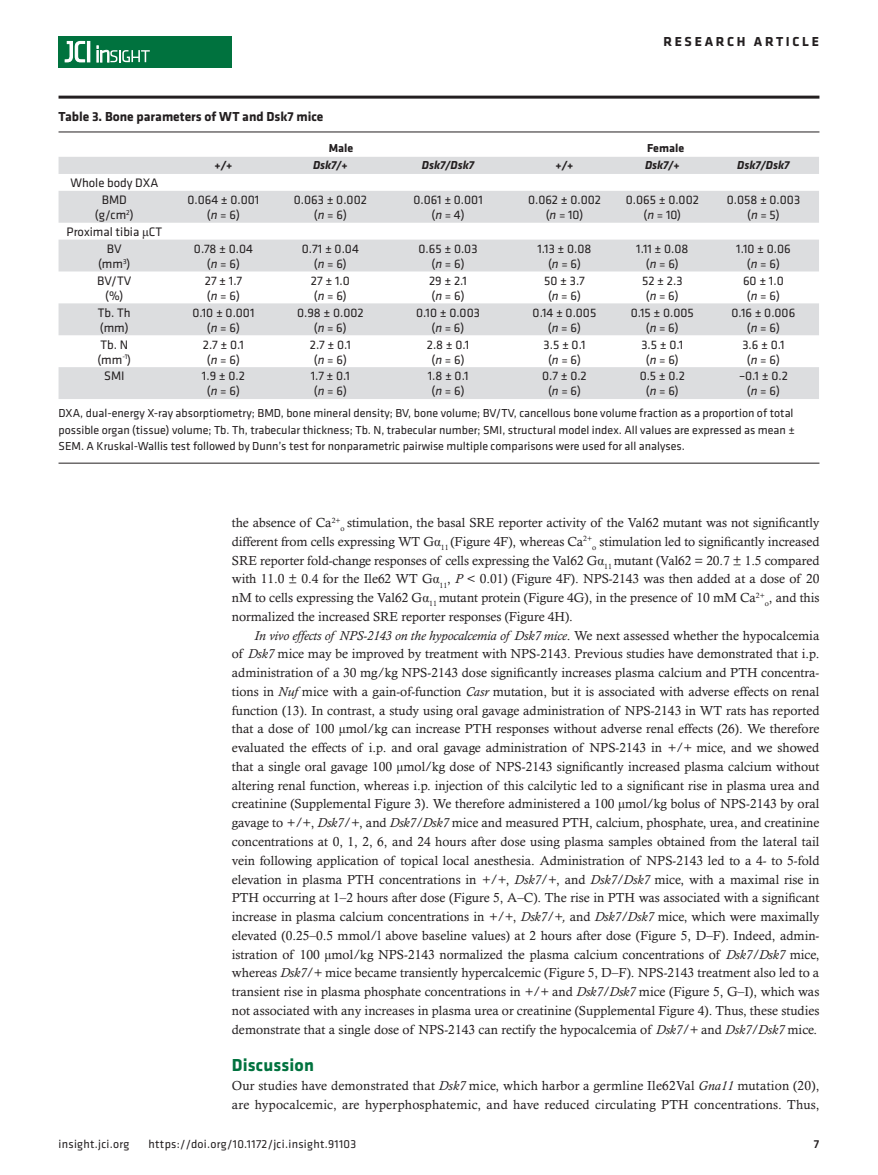
<style>
.page{position:relative;width:878px;height:1175px;background:#fff}
.page>*{position:absolute;margin:0;border:0;box-sizing:border-box;transform-origin:0 0}
.t1{font:700 18px "Klavika";letter-spacing:.01em;color:#00723e}
.t2{font:700 13.5px "Klavika Basic";color:#231f20}
.t3{font:700 13.5px "Klavika Basic";letter-spacing:.2em;color:#231f20}
.t4{font:13.2px/18.8px "Calisto MT Std";letter-spacing:.015em;color:#231f20;text-align:justify}
.t5{font:12.75px/15px "Klavika";color:#231f20;text-align:center}
.t6{font:12px/16.5px "Klavika Basic";color:#231f20}
.t7{font:12px "Klavika Basic";letter-spacing:.025em;color:#231f20}
.t8{font:italic 700 12px "Klavika";color:#231f20}
.t9{font:700 12px "Klavika";color:#231f20}
.t10{font:500 12px "Klavika Basic";color:#231f20}
.s1{font-family:"Times New Roman"}
.s2{font-style:italic}
</style>
<div class="page">
<div style="left:59px;top:36px;width:173px;height:31px;background:#00723e"></div>
<hr style="left:87px;top:41px;width:3px;height:21px;background:#fff">
<svg style="left:64px;top:41px;width:21px;height:22px"></svg>
<svg style="left:97px;top:46px;width:53px;height:16px"></svg>
<hr style="left:59px;top:96px;width:760px;height:3px;background:#231f20">
<hr style="left:59px;top:132px;width:760px;height:1px;background:#231f20">
<hr style="left:59px;top:463px;width:760px;height:1px;background:#231f20">
<svg style="left:59px;top:157px;width:760px;height:242px;fill:#dcdddf"></svg>
<p class="t2" style="left:59px;top:107px;width:266px">Table 3. Bone parameters of WT and Dsk7 mice</p>
<p class="t3" style="left:663px;top:32px;width:157px">RESEARCH ARTICLE</p>
<p class="t9" style="left:329px;top:139px;width:26px">Male</p>
<p class="t9" style="left:647px;top:139px;width:39px">Female</p>
<p class="t5" style="left:70px;top:174px;width:89px;line-height:17px">Whole body DXA<br>BMD</p>
<p class="t5" style="left:95px;top:207px;width:40px">(g/cm<sup>2</sup>)</p>
<p class="t5" style="left:67px;top:223px;width:97px;line-height:17px">Proximal tibia <span class="s1">μ</span>CT<br>BV</p>
<p class="t5" style="left:98px;top:256px;width:34px">(mm<sup>3</sup>)</p>
<p class="t8" style="left:214px;top:157px;width:19px">+/+</p>
<p class="t8" style="left:313px;top:157px;width:36px">Dsk7/+</p>
<p class="t8" style="left:422px;top:157px;width:54px">Dsk7/Dsk7</p>
<p class="t8" style="left:555px;top:157px;width:19px">+/+</p>
<p class="t8" style="left:645px;top:157px;width:36px">Dsk7/+</p>
<p class="t8" style="left:737px;top:157px;width:54px">Dsk7/Dsk7</p>
<p class="t5" style="left:187px;top:192px;width:73px">0.064 ± 0.001 (<span class="s2">n</span> = 6)</p>
<p class="t5" style="left:294px;top:192px;width:74px">0.063 ± 0.002 (<span class="s2">n</span> = 6)</p>
<p class="t5" style="left:413px;top:192px;width:71px">0.061 ± 0.001 (<span class="s2">n</span> = 4)</p>
<p class="t5" style="left:528px;top:192px;width:74px">0.062 ± 0.002 (<span class="s2">n</span> = 10)</p>
<p class="t5" style="left:626px;top:192px;width:74px">0.065 ± 0.002 (<span class="s2">n</span> = 10)</p>
<p class="t5" style="left:726px;top:192px;width:75px">0.058 ± 0.003 (<span class="s2">n</span> = 5)</p>
<p class="t5" style="left:194px;top:241px;width:60px">0.78 ± 0.04 (<span class="s2">n</span> = 6)</p>
<p class="t5" style="left:302px;top:241px;width:58px">0.71 ± 0.04 (<span class="s2">n</span> = 6)</p>
<p class="t5" style="left:418px;top:241px;width:60px">0.65 ± 0.03 (<span class="s2">n</span> = 6)</p>
<p class="t5" style="left:537px;top:241px;width:56px">1.13 ± 0.08 (<span class="s2">n</span> = 6)</p>
<p class="t5" style="left:636px;top:241px;width:54px">1.11 ± 0.08 (<span class="s2">n</span> = 6)</p>
<p class="t5" style="left:736px;top:241px;width:56px">1.10 ± 0.06 (<span class="s2">n</span> = 6)</p>
<p class="t5" style="left:97px;top:272px;width:36px">BV/TV (%)</p>
<p class="t5" style="left:205px;top:272px;width:39px;text-align:left">27 ± 1.7 (<span class="s2">n</span> = 6)</p>
<p class="t5" style="left:311px;top:272px;width:40px;text-align:left">27 ± 1.0 (<span class="s2">n</span> = 6)</p>
<p class="t5" style="left:429px;top:272px;width:40px;text-align:left">29 ± 2.1 (<span class="s2">n</span> = 6)</p>
<p class="t5" style="left:544px;top:272px;width:42px">50 ± 3.7 (<span class="s2">n</span> = 6)</p>
<p class="t5" style="left:642px;top:272px;width:42px;text-align:left">52 ± 2.3 (<span class="s2">n</span> = 6)</p>
<p class="t5" style="left:743px;top:272px;width:42px;text-align:left">60 ± 1.0 (<span class="s2">n</span> = 6)</p>
<p class="t5" style="left:98px;top:304px;width:34px;text-align:left">Tb. Th (mm)</p>
<p class="t5" style="left:192px;top:304px;width:64px">0.10 ± 0.001 (<span class="s2">n</span> = 6)</p>
<p class="t5" style="left:297px;top:304px;width:68px">0.98 ± 0.002 (<span class="s2">n</span> = 6)</p>
<p class="t5" style="left:416px;top:304px;width:65px">0.10 ± 0.003 (<span class="s2">n</span> = 6)</p>
<p class="t5" style="left:532px;top:304px;width:65px">0.14 ± 0.005 (<span class="s2">n</span> = 6)</p>
<p class="t5" style="left:630px;top:304px;width:65px">0.15 ± 0.005 (<span class="s2">n</span> = 6)</p>
<p class="t5" style="left:731px;top:304px;width:65px">0.16 ± 0.006 (<span class="s2">n</span> = 6)</p>
<p class="t5" style="left:97px;top:336px;width:35px;text-align:left">Tb. N (mm<sup>-1</sup>)</p>
<p class="t5" style="left:203px;top:336px;width:43px">2.7 ± 0.1 (<span class="s2">n</span> = 6)</p>
<p class="t5" style="left:310px;top:336px;width:43px">2.7 ± 0.1 (<span class="s2">n</span> = 6)</p>
<p class="t5" style="left:427px;top:336px;width:44px">2.8 ± 0.1 (<span class="s2">n</span> = 6)</p>
<p class="t5" style="left:543px;top:336px;width:43px">3.5 ± 0.1 (<span class="s2">n</span> = 6)</p>
<p class="t5" style="left:641px;top:336px;width:43px">3.5 ± 0.1 (<span class="s2">n</span> = 6)</p>
<p class="t5" style="left:742px;top:336px;width:44px">3.6 ± 0.1 (<span class="s2">n</span> = 6)</p>
<p class="t5" style="left:104px;top:368px;width:22px">SMI</p>
<p class="t5" style="left:202px;top:368px;width:45px">1.9 ± 0.2 (<span class="s2">n</span> = 6)</p>
<p class="t5" style="left:311px;top:368px;width:41px;text-align:left">1.7 ± 0.1 (<span class="s2">n</span> = 6)</p>
<p class="t5" style="left:427px;top:368px;width:42px">1.8 ± 0.1 (<span class="s2">n</span> = 6)</p>
<p class="t5" style="left:542px;top:368px;width:46px">0.7 ± 0.2 (<span class="s2">n</span> = 6)</p>
<p class="t5" style="left:639px;top:368px;width:47px">0.5 ± 0.2 (<span class="s2">n</span> = 6)</p>
<p class="t5" style="left:739px;top:368px;width:50px">–0.1 ± 0.2 (<span class="s2">n</span> = 6)</p>
<p class="t6" style="left:59px;top:404px;width:738px">DXA, dual-energy X-ray absorptiometry; BMD, bone mineral density; BV, bone volume; BV/TV, cancellous bone volume fraction as a proportion of total possible organ (tissue) volume; Tb. Th, trabecular thickness; Tb. N, trabecular number; SMI, structural model index. All values are expressed as mean ±<br>SEM. A Kruskal-Wallis test followed by Dunn’s test for nonparametric pairwise multiple comparisons were used for all analyses.</p>
<p class="t4" style="left:232px;top:513px;width:589px">the absence of Ca<sup>2+</sup><sub>o</sub> stimulation, the basal SRE reporter activity of the Val62 mutant was not significantly different from cells expressing WT G<span class="s1">α</span><sub>11</sub> (Figure 4F), whereas Ca<sup>2+</sup><sub>o</sub> stimulation led to significantly increased SRE reporter fold-change responses of cells expressing the Val62 G<span class="s1">α</span><sub>11</sub> mutant (Val62 = 20.7 ± 1.5 compared with 11.0 ± 0.4 for the Ile62 WT G<span class="s1">α</span><sub>11</sub>, <span class="s2">P</span> &lt; 0.01) (Figure 4F). NPS-2143 was then added at a dose of 20 nM to cells expressing the Val62 G<span class="s1">α</span><sub>11</sub> mutant protein (Figure 4G), in the presence of 10 mM Ca<sup>2+</sup><sub>o</sub>, and this normalized the increased SRE reporter responses (Figure 4H).</p>
<p class="t4" style="left:232px;top:625px;width:589px;text-indent:23px"><span class="s2">In vivo effects of NPS-2143 on the hypocalcemia of Dsk7 mice</span>. We next assessed whether the hypocalcemia of <span class="s2">Dsk7</span> mice may be improved by treatment with NPS-2143. Previous studies have demonstrated that i.p. administration of a 30 mg/kg NPS-2143 dose significantly increases plasma calcium and PTH concentra&shy;tions in <span class="s2">Nuf</span> mice with a gain-of-function <span class="s2">Casr</span> mutation, but it is associated with adverse effects on renal function (13). In contrast, a study using oral gavage administration of NPS-2143 in WT rats has reported that a dose of 100 <span class="s1">μ</span>mol/kg can increase PTH responses without adverse renal effects (26). We therefore evaluated the effects of i.p. and oral gavage administration of NPS-2143 in <span class="s2">+/+</span> mice, and we showed that a single oral gavage 100 <span class="s1">μ</span>mol/kg dose of NPS-2143 significantly increased plasma calcium without altering renal function, whereas i.p. injection of this calcilytic led to a significant rise in plasma urea and creatinine (Supplemental Figure 3). We therefore administered a 100 <span class="s1">μ</span>mol/kg bolus of NPS-2143 by oral gavage to <span class="s2">+/+</span>, <span class="s2">Dsk7/+</span>, and <span class="s2">Dsk7/Dsk7</span> mice and measured PTH, calcium, phosphate, urea, and creatinine concentrations at 0, 1, 2, 6, and 24 hours after dose using plasma samples obtained from the lateral tail vein following application of topical local anesthesia. Administration of NPS-2143 led to a 4- to 5-fold elevation in plasma PTH concentrations in <span class="s2">+/+</span>, <span class="s2">Dsk7/+</span>, and <span class="s2">Dsk7/Dsk7</span> mice, with a maximal rise in PTH occurring at 1–2 hours after dose (Figure 5, A–C). The rise in PTH was associated with a significant increase in plasma calcium concentrations in <span class="s2">+/+</span>, <span class="s2">Dsk7/+,</span> and <span class="s2">Dsk7/Dsk7</span> mice, which were maximally elevated (0.25–0.5 mmol/l above baseline values) at 2 hours after dose (Figure 5, D–F). Indeed, admin&shy;istration of 100 <span class="s1">μ</span>mol/kg NPS-2143 normalized the plasma calcium concentrations of <span class="s2">Dsk7/Dsk7</span> mice, whereas <span class="s2">Dsk7/+</span> mice became transiently hypercalcemic (Figure 5, D–F). NPS-2143 treatment also led to a transient rise in plasma phosphate concentrations in <span class="s2">+/+</span> and <span class="s2">Dsk7/Dsk7</span> mice (Figure 5, G–I), which was not associated with any increases in plasma urea or creatinine (Supplemental Figure 4). Thus, these studies demonstrate that a single dose of NPS-2143 can rectify the hypocalcemia of <span class="s2">Dsk7/+</span> and <span class="s2">Dsk7/Dsk7</span> mice.</p>
<h1 class="t1" style="left:232px;top:1052px;width:84px">Discussion</h1>
<p class="t4" style="left:232px;top:1075px;width:589px">Our studies have demonstrated that <span class="s2">Dsk7</span> mice, which harbor a germline Ile62Val <span class="s2">Gna11</span> mutation (20), are hypocalcemic, are hyperphosphatemic, and have reduced circulating PTH concentrations. Thus,</p>
<p class="t7" style="left:58px;top:1135px;width:72px">insight.jci.org</p>
<p class="t7" style="left:148px;top:1135px;width:209px">https://doi.org/10.1172/jci.insight.91103</p>
<p class="t10" style="left:813px;top:1135px;width:7px">7</p>
</div>
